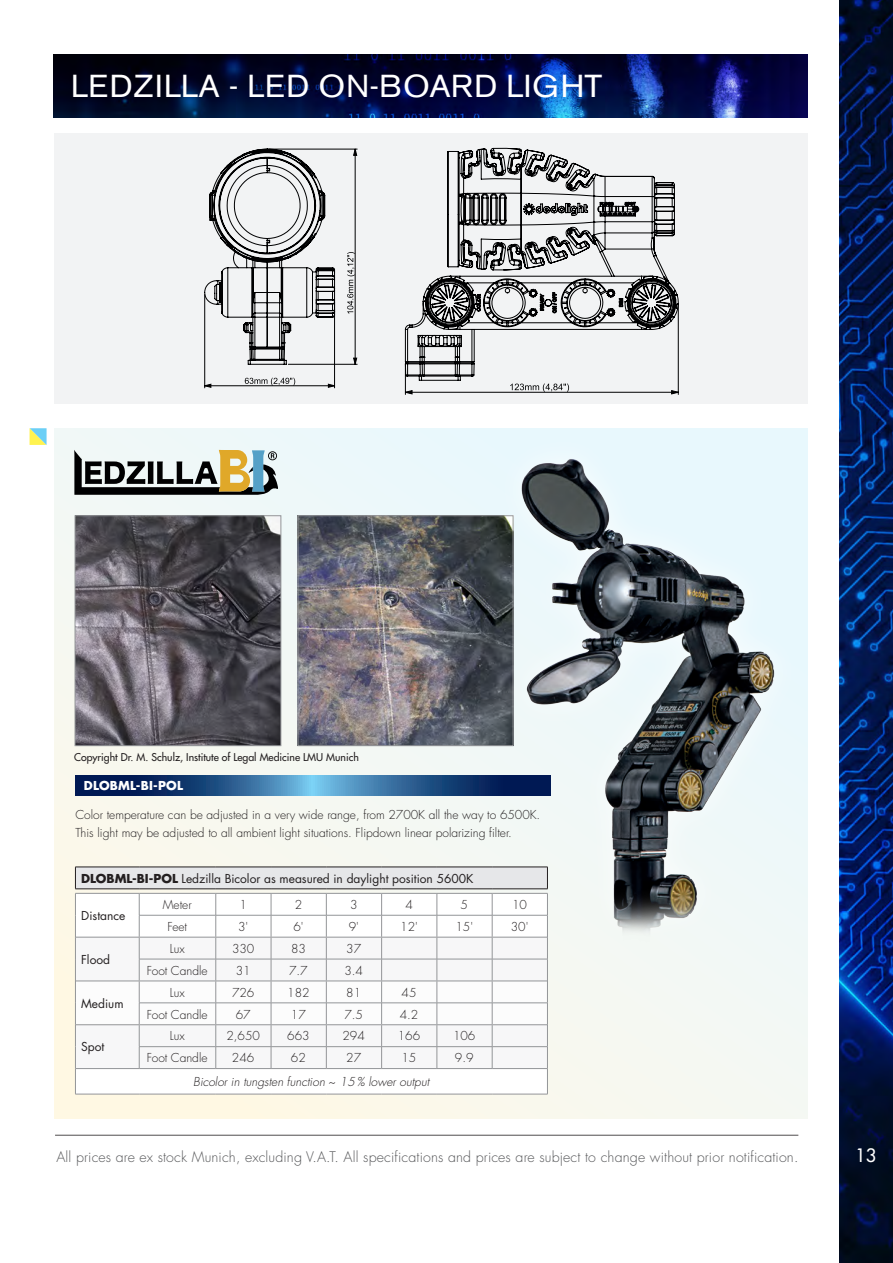
<style>
.page{position:relative;width:893px;height:1263px;background:#fff}
.page>*{position:absolute;margin:0;border:0;box-sizing:border-box;transform-origin:0 0}
.HEAD{font:31.5px "Akzidenz Grotesk BE";letter-spacing:.02em;color:#fff;scale:1.05 1}
.t1{font:500 18px "Futura LT Pro";color:#fff}
.t2{font:300 14.1px "Futura LT Pro";letter-spacing:.01em;color:#57585a}
.Body{font:300 12px/18px "Futura LT Pro";color:#231f20}
.Tabelle_-_Zahlen{font:300 12px "Futura LT Pro";color:#231f20}
.Photometric_-_Head{font:12px "Futura LT Pro";color:#231f20}
.Tabelle_-_Zahlen-2{font:italic 300 12px "Futura LT Pro";color:#231f20}
.Zellen_-1__links{font:12px "Futura LT Pro";color:#231f20}
.Code{font:700 12px "Futura LT Pro";letter-spacing:.015em;color:#fff}
.t3{font:500 10.5px "Futura LT Pro";color:#231f20}
.s1{font-weight:700}
.s2{font-style:normal}
</style>
<div class="page">
<img style="left:839px;top:0;width:54px;height:1263px">
<img style="left:54px;top:54px;width:753px;height:64px">
<div style="left:54px;top:428px;width:754px;height:690px;background:linear-gradient(to right,#f4f6ed,#f3f8f4)"></div>
<svg style="left:74px;top:450px;width:206px;height:45px"></svg>
<hr style="left:75px;top:1094px;width:64px;height:1px;background:#939598">
<hr style="left:139px;top:1094px;width:77px;height:1px;background:#939598">
<hr style="left:216px;top:1094px;width:55px;height:1px;background:#939598">
<hr style="left:271px;top:1094px;width:55px;height:1px;background:#939598">
<hr style="left:326px;top:1094px;width:56px;height:1px;background:#939598">
<hr style="left:382px;top:1094px;width:55px;height:1px;background:#939598">
<hr style="left:437px;top:1094px;width:55px;height:1px;background:#939598">
<hr style="left:492px;top:1094px;width:56px;height:1px;background:#939598">
<svg style="left:75px;top:867px;width:473px;height:227px"></svg>
<hr style="left:75px;top:888px;width:64px;height:1px;background:#231f20">
<hr style="left:139px;top:888px;width:77px;height:1px;background:#231f20">
<hr style="left:216px;top:888px;width:55px;height:1px;background:#231f20">
<hr style="left:271px;top:888px;width:55px;height:1px;background:#231f20">
<hr style="left:326px;top:888px;width:56px;height:1px;background:#231f20">
<hr style="left:382px;top:888px;width:55px;height:1px;background:#231f20">
<hr style="left:437px;top:888px;width:55px;height:1px;background:#231f20">
<hr style="left:492px;top:888px;width:56px;height:1px;background:#231f20">
<svg style="left:30px;top:428px;width:17px;height:17px"></svg>
<div style="left:54px;top:134px;width:754px;height:270px;background:#f2f3f4"></div>
<hr style="left:334px;top:302px;width:1px;height:86px;background:#000001">
<hr style="left:204px;top:295px;width:1px;height:93px;background:#000001">
<hr style="left:269px;top:149px;width:88px;height:1px;background:#000001">
<hr style="left:288px;top:364px;width:69px;height:1px;background:#000001">
<svg style="left:204px;top:378px;width:131px;height:10px"></svg>
<svg style="left:347px;top:149px;width:10px;height:216px"></svg>
<svg style="left:204px;top:149px;width:131px;height:216px"></svg>
<hr style="left:405px;top:364px;width:1px;height:30px;background:#000001">
<hr style="left:678px;top:305px;width:1px;height:89px;background:#000001">
<svg style="left:405px;top:383px;width:274px;height:11px"></svg>
<svg style="left:405px;top:148px;width:274px;height:233px"></svg>
<svg style="left:75px;top:775px;width:419px;height:21px"></svg>
<hr style="left:55px;top:1135px;width:743px;height:1px;background:#231f20">
<img style="left:77px;top:517px;width:202px;height:227px">
<div style="left:75px;top:515px;width:206px;height:231px;border:1px solid #939598"></div>
<img style="left:300px;top:517px;width:194px;height:227px">
<div style="left:298px;top:515px;width:215px;height:231px;border:1px solid #939598"></div>
<img style="left:495px;top:432px;width:311px;height:518px">
<p class="HEAD" style="left:71px;top:67px;width:508px">LEDZILLA - LED ON-BOARD LIGHT</p>
<p class="t3" style="left:74px;top:750px;width:286px">Copyright Dr. M. Schulz, Institute of Legal Medicine LMU Munich</p>
<p class="Code" style="left:84px;top:776px;width:100px">DLOBML-BI-POL</p>
<p class="Body" style="left:75px;top:806px;width:466px">Color temperature can be adjusted in a very wide range, from 2700K all the way to 6500K.<br>This light may be adjusted to all ambient light situations. Flipdown linear polarizing filter.</p>
<p class="Photometric_-_Head" style="left:81px;top:870px;width:394px"><span class="s1">DLOBML-BI-POL</span> Ledzilla Bicolor as measured in daylight position 5600K</p>
<p class="Zellen_-1__links" style="left:81px;top:907px;width:46px">Distance</p>
<p class="Tabelle_-_Zahlen" style="left:163px;top:897px;width:30px">Meter</p>
<p class="Tabelle_-_Zahlen" style="left:239px;top:897px;width:9px">1</p>
<p class="Tabelle_-_Zahlen" style="left:295px;top:897px;width:9px">2</p>
<p class="Tabelle_-_Zahlen" style="left:350px;top:897px;width:9px">3</p>
<p class="Tabelle_-_Zahlen" style="left:405px;top:897px;width:9px">4</p>
<p class="Tabelle_-_Zahlen" style="left:461px;top:897px;width:9px">5</p>
<p class="Tabelle_-_Zahlen" style="left:512px;top:897px;width:16px">10</p>
<p class="Tabelle_-_Zahlen" style="left:167px;top:919px;width:21px">Feet</p>
<p class="Tabelle_-_Zahlen" style="left:238px;top:919px;width:12px">3'</p>
<p class="Tabelle_-_Zahlen" style="left:293px;top:919px;width:12px">6'</p>
<p class="Tabelle_-_Zahlen" style="left:349px;top:919px;width:12px">9'</p>
<p class="Tabelle_-_Zahlen" style="left:400px;top:919px;width:19px">12'</p>
<p class="Tabelle_-_Zahlen" style="left:456px;top:919px;width:19px">15'</p>
<p class="Tabelle_-_Zahlen" style="left:511px;top:919px;width:19px">30'</p>
<p class="Zellen_-1__links" style="left:81px;top:951px;width:30px">Flood</p>
<p class="Zellen_-1__links" style="left:81px;top:995px;width:44px">Medium</p>
<p class="Zellen_-1__links" style="left:81px;top:1039px;width:25px">Spot</p>
<p class="Tabelle_-_Zahlen" style="left:170px;top:941px;width:16px">Lux</p>
<p class="Tabelle_-_Zahlen" style="left:232px;top:941px;width:24px">330</p>
<p class="Tabelle_-_Zahlen" style="left:291px;top:941px;width:16px">83</p>
<p class="Tabelle_-_Zahlen" style="left:346px;top:941px;width:16px">37</p>
<p class="Tabelle_-_Zahlen" style="left:147px;top:962px;width:62px">Foot Candle</p>
<p class="Tabelle_-_Zahlen" style="left:236px;top:962px;width:16px">31</p>
<p class="Tabelle_-_Zahlen" style="left:289px;top:962px;width:20px">7.7</p>
<p class="Tabelle_-_Zahlen" style="left:344px;top:962px;width:20px">3.4</p>
<p class="Tabelle_-_Zahlen" style="left:170px;top:984px;width:16px">Lux</p>
<p class="Tabelle_-_Zahlen" style="left:232px;top:984px;width:24px">726</p>
<p class="Tabelle_-_Zahlen" style="left:287px;top:984px;width:24px">182</p>
<p class="Tabelle_-_Zahlen" style="left:346px;top:984px;width:16px">81</p>
<p class="Tabelle_-_Zahlen" style="left:402px;top:984px;width:16px">45</p>
<p class="Tabelle_-_Zahlen" style="left:147px;top:1006px;width:62px">Foot Candle</p>
<p class="Tabelle_-_Zahlen" style="left:236px;top:1006px;width:16px">67</p>
<p class="Tabelle_-_Zahlen" style="left:291px;top:1006px;width:16px">17</p>
<p class="Tabelle_-_Zahlen" style="left:344px;top:1006px;width:20px">7.5</p>
<p class="Tabelle_-_Zahlen" style="left:400px;top:1006px;width:20px">4.2</p>
<p class="Tabelle_-_Zahlen" style="left:170px;top:1028px;width:16px">Lux</p>
<p class="Tabelle_-_Zahlen" style="left:226px;top:1028px;width:35px">2,650</p>
<p class="Tabelle_-_Zahlen" style="left:287px;top:1028px;width:24px">663</p>
<p class="Tabelle_-_Zahlen" style="left:343px;top:1028px;width:24px">294</p>
<p class="Tabelle_-_Zahlen" style="left:398px;top:1028px;width:24px">166</p>
<p class="Tabelle_-_Zahlen" style="left:453px;top:1028px;width:24px">106</p>
<p class="Tabelle_-_Zahlen" style="left:147px;top:1050px;width:62px">Foot Candle</p>
<p class="Tabelle_-_Zahlen" style="left:232px;top:1050px;width:24px">246</p>
<p class="Tabelle_-_Zahlen" style="left:291px;top:1050px;width:16px">62</p>
<p class="Tabelle_-_Zahlen" style="left:346px;top:1050px;width:16px">27</p>
<p class="Tabelle_-_Zahlen" style="left:401px;top:1050px;width:16px">15</p>
<p class="Tabelle_-_Zahlen" style="left:455px;top:1050px;width:20px">9.9</p>
<p class="Tabelle_-_Zahlen-2" style="left:193px;top:1074px;width:237px">Bicolor in tungsten function <span class="s2">~</span> 15 % lower output</p>
<p class="t2" style="left:56px;top:1147px;width:744px">All prices are ex stock Munich, excluding V.A.T. All specifications and prices are subject to change without prior notification.</p>
<h2 class="t1" style="left:856px;top:1141px;width:22px">13</h2>
</div>
